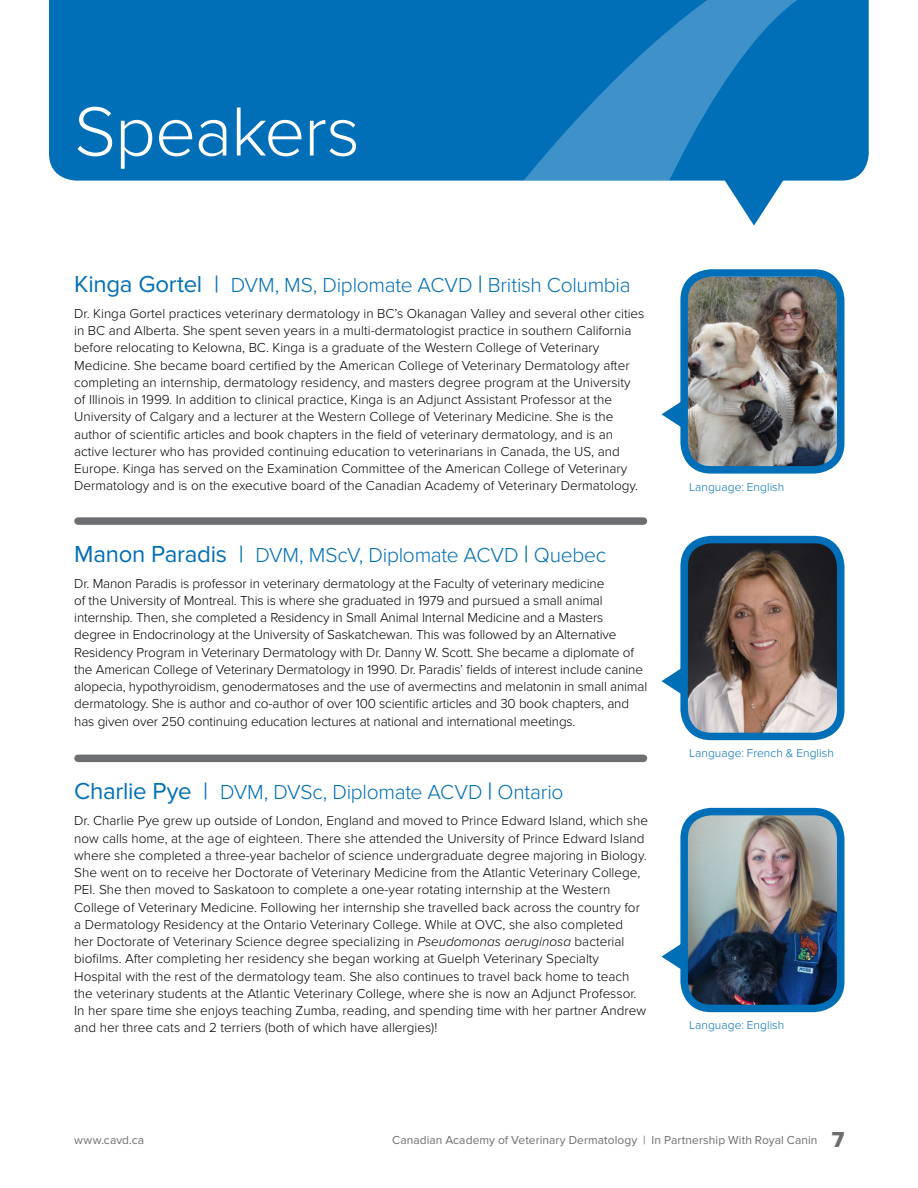
<style>
.page{position:relative;width:918px;height:1188px;background:#fff}
.page>*{position:absolute;margin:0;border:0;box-sizing:border-box;transform-origin:0 0}
.t1{font:300 72px "Proxima Nova";letter-spacing:-.015em;color:#fff}
.t2{font:300 21px "Proxima Nova";letter-spacing:-.015em;color:#006fb8}
.t3{font:300 13.5px/17.2px "Proxima Nova";color:#000}
.t4{font:12px "Proxima Nova";letter-spacing:.005em;color:#6d6e71}
.t5{font:300 12px "Proxima Nova";letter-spacing:.005em;color:#006fb8}
.s1{font-weight:400;font-size:24px}
.s2{font-style:italic}
.s3{font-family:"Proxima Nova Extrabld";font-size:22.5px}
</style>
<div class="page">
<div style="left:49px;top:0;width:376px;height:181px;background:#006fb8"></div>
<svg style="left:425px;top:0;width:444px;height:181px;background:#1279bc"></svg>
<svg style="left:696px;top:136px;width:116px;height:90px"></svg>
<div style="left:78px;top:517px;width:566px;height:8px;background:#6d6e71"></div>
<div style="left:78px;top:755px;width:566px;height:7px;background:#6d6e71"></div>
<svg style="left:661px;top:669px;width:19px;height:24px"></svg>
<img style="left:689px;top:545px;width:147px;height:186px">
<div style="left:680px;top:536px;width:165px;height:204px;border:8px solid #006fb8;border-radius:27px"></div>
<svg style="left:661px;top:944px;width:19px;height:25px"></svg>
<img style="left:689px;top:817px;width:147px;height:186px">
<div style="left:680px;top:808px;width:165px;height:204px;border:8px solid #006fb8;border-radius:27px"></div>
<svg style="left:661px;top:402px;width:19px;height:25px"></svg>
<img style="left:689px;top:278px;width:147px;height:187px">
<div style="left:680px;top:269px;width:165px;height:205px;border:8px solid #006fb8;border-radius:27px"></div>
<h1 class="t1" style="left:74px;top:90px;width:287px">Speakers</h1>
<h2 class="t2" style="left:74px;top:273px;width:558px"><span class="s1">Kinga Gortel |</span> DVM, MS, Diplomate ACVD <span class="s1">|</span> British Columbia</h2>
<p class="t3" style="left:74px;top:305px;width:572px">Dr. Kinga Gortel practices veterinary dermatology in BC’s Okanagan Valley and several other cities in BC and Alberta. She spent seven years in a multi-dermatologist practice in southern California before relocating to Kelowna, BC. Kinga is a graduate of the Western College of Veterinary Medicine. She became board certified by the American College of Veterinary Dermatology after completing an internship, dermatology residency, and masters degree program at the University of Illinois in 1999. In addition to clinical practice, Kinga is an Adjunct Assistant Professor at the University of Calgary and a lecturer at the Western College of Veterinary Medicine. She is the author of scientific articles and book chapters in the field of veterinary dermatology, and is an active lecturer who has provided continuing education to veterinarians in Canada, the US, and Europe. Kinga has served on the Examination Committee of the American College of Veterinary Dermatology and is on the executive board of the Canadian Academy of Veterinary Dermatology.</p>
<h2 class="t2" style="left:74px;top:543px;width:533px"><span class="s1">Manon Paradis |</span> DVM, MScV, Diplomate ACVD <span class="s1">|</span> Quebec</h2>
<p class="t3" style="left:74px;top:575px;width:575px">Dr. Manon Paradis is professor in veterinary dermatology at the Faculty of veterinary medicine<br>of the University of Montreal. This is where she graduated in 1979 and pursued a small animal internship. Then, she completed a Residency in Small Animal Internal Medicine and a Masters degree in Endocrinology at the University of Saskatchewan. This was followed by an Alternative Residency Program in Veterinary Dermatology with Dr. Danny W. Scott. She became a diplomate of the American College of Veterinary Dermatology in 1990. Dr. Paradis’ fields of interest include canine alopecia, hypothyroidism, genodermatoses and the use of avermectins and melatonin in small animal dermatology. She is author and co-author of over 100 scientific articles and 30 book chapters, and has given over 250 continuing education lectures at national and international meetings.</p>
<h2 class="t2" style="left:74px;top:780px;width:491px"><span class="s1">Charlie Pye |</span> DVM, DVSc, Diplomate ACVD <span class="s1">|</span> Ontario</h2>
<p class="t3" style="left:74px;top:813px;width:575px">Dr. Charlie Pye grew up outside of London, England and moved to Prince Edward Island, which she now calls home, at the age of eighteen. There she attended the University of Prince Edward Island where she completed a three-year bachelor of science undergraduate degree majoring in Biology.<br>She went on to receive her Doctorate of Veterinary Medicine from the Atlantic Veterinary College, PEI. She then moved to Saskatoon to complete a one-year rotating internship at the Western College of Veterinary Medicine. Following her internship she travelled back across the country for a Dermatology Residency at the Ontario Veterinary College. While at OVC, she also completed<br>her Doctorate of Veterinary Science degree specializing in <span class="s2">Pseudomonas aeruginosa</span> bacterial biofilms. After completing her residency she began working at Guelph Veterinary Specialty Hospital with the rest of the dermatology team. She also continues to travel back home to teach the veterinary students at the Atlantic Veterinary College, where she is now an Adjunct Professor.<br>In her spare time she enjoys teaching Zumba, reading, and spending time with her partner Andrew and her three cats and 2 terriers (both of which have allergies)!</p>
<p class="t5" style="left:689px;top:480px;width:97px">Language: English</p>
<p class="t5" style="left:689px;top:746px;width:146px">Language: French &amp; English</p>
<p class="t5" style="left:689px;top:1018px;width:97px">Language: English</p>
<p class="t4" style="left:74px;top:1133px;width:71px">www.cavd.ca</p>
<p class="t4" style="left:392px;top:1133px;width:454px">Canadian Academy of Veterinary Dermatology | In Partnership With Royal Canin <span class="s3">7</span></p>
</div>
